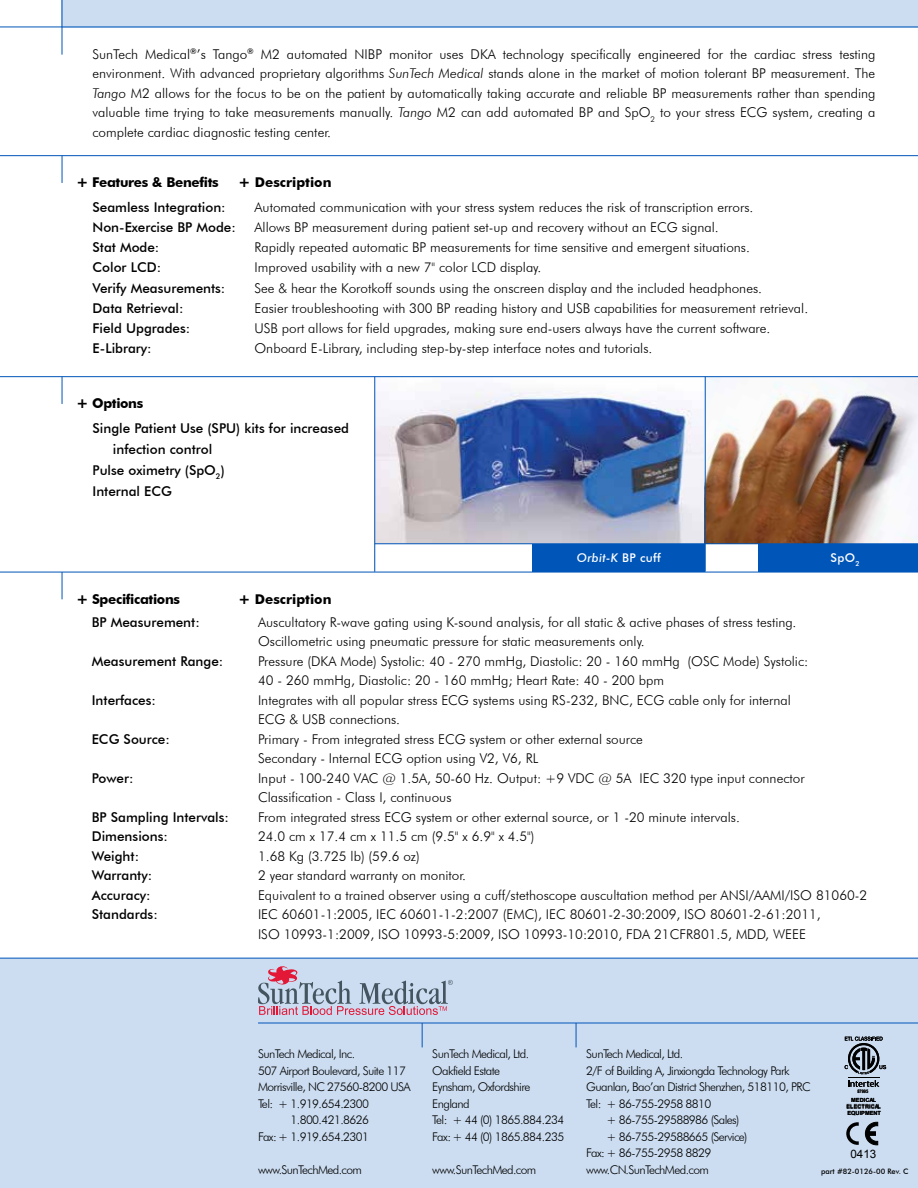
<style>
.page{position:relative;width:918px;height:1188px;background:#fff}
.page>*{position:absolute;margin:0;border:0;box-sizing:border-box;transform-origin:0 0}
.t1{font:300 13.5px/19.5px "Futura BT";color:#000;text-align:justify}
.t2{font:500 13.5px/19.5px "Futura BT";color:#000}
.t3{font:700 13.5px "Futura BT";letter-spacing:-.025em;color:#000}
.t4{font:700 13.5px "Futura BT";color:#000}
.t5{font:300 12px/16.5px "Futura BT";letter-spacing:-.05em;color:#000}
.t6{font:italic 500 12px "Futura BT";letter-spacing:.025em;color:#fff}
.t7{font:500 12px "Futura BT";color:#fff}
.t8{font:11.7px "Arial";color:#000}
.t9{font:500 7.5px "Futura BT";color:#000}
.t10{font:700 5.7px/6.8px "Arial";color:#000;text-align:center}
.t11{font:700 4.8px "Arial Narrow";color:#000}
.s1{font-style:italic}
.s2{font-size:15px}
.s3{font-weight:700;font-size:15px}
.s4{font-weight:700}
.s5{font-style:normal}
</style>
<div class="page">
<div style="left:62px;top:0;width:856px;height:27px;background:#ccddf1"></div>
<hr style="left:0;top:27px;width:918px;height:1px;background:#0055b8">
<hr style="left:62px;top:0;width:1px;height:55px;background:#0055b8">
<div style="left:0;top:958px;width:918px;height:230px;background:#ccddf1"></div>
<hr style="left:0;top:958px;width:918px;height:1px;background:#0055b8">
<hr style="left:258px;top:1023px;width:660px;height:1px;background:#0055b8">
<svg style="left:422px;top:1023px;width:1px;height:24px"></svg>
<svg style="left:576px;top:1023px;width:1px;height:24px"></svg>
<svg style="left:258px;top:966px;width:195px;height:49px"></svg>
<hr style="left:0;top:155px;width:918px;height:1px;background:#0055b8">
<svg style="left:62px;top:156px;width:1px;height:27px"></svg>
<img style="left:375px;top:377px;width:543px;height:166px">
<hr style="left:0;top:376px;width:918px;height:1px;background:#0055b8">
<svg style="left:62px;top:377px;width:1px;height:27px"></svg>
<div style="left:532px;top:544px;width:173px;height:28px;background:#0055b8"></div>
<div style="left:759px;top:544px;width:159px;height:28px;background:#0055b8"></div>
<hr style="left:375px;top:543px;width:543px;height:1px;background:#0055b8">
<svg style="left:62px;top:573px;width:1px;height:26px"></svg>
<hr style="left:0;top:572px;width:918px;height:1px;background:#0055b8">
<hr style="left:374px;top:377px;width:1px;height:195px;background:#0055b8">
<hr style="left:705px;top:377px;width:1px;height:195px;background:#0055b8">
<svg style="left:846px;top:1122px;width:13px;height:23px"></svg>
<svg style="left:865px;top:1122px;width:13px;height:23px"></svg>
<svg style="left:848px;top:1080px;width:31px;height:7px"></svg>
<hr style="left:848px;top:1077px;width:31px;height:1px;background:#000">
<svg style="left:845px;top:1037px;width:41px;height:37px"></svg>
<p class="t1" style="left:92px;top:45px;width:785px">SunTech Medical<sup>®</sup>’s Tango<sup>®</sup> M2 automated NIBP monitor uses DKA technology specifically engineered for the cardiac stress testing environment. With advanced proprietary algorithms <span class="s1">SunTech Medical</span> stands alone in the market of motion tolerant BP measurement. The <span class="s1">Tango</span> M2 allows for the focus to be on the patient by automatically taking accurate and reliable BP measurements rather than spending valuable time trying to take measurements manually. <span class="s1">Tango</span> M2 can add automated BP and SpO<sub>2</sub> to your stress ECG system, creating a complete cardiac diagnostic testing center.</p>
<p class="t3" style="left:76px;top:177px;width:144px"><span class="s2">+</span> Features &amp; Benefits</p>
<p class="t4" style="left:238px;top:177px;width:95px"><span class="s2">+</span> Description</p>
<p class="t2" style="left:93px;top:198px;width:135px">Seamless Integration:</p>
<p class="t1" style="left:255px;top:198px;width:500px">Automated communication with your stress system reduces the risk of transcription errors.</p>
<p class="t2" style="left:93px;top:218px;width:145px">Non-Exercise BP Mode:</p>
<p class="t1" style="left:255px;top:218px;width:466px">Allows BP measurement during patient set-up and recovery without an ECG signal.</p>
<p class="t2" style="left:93px;top:239px;width:68px">Stat Mode:</p>
<p class="t1" style="left:255px;top:239px;width:497px">Rapidly repeated automatic BP measurements for time sensitive and emergent situations.</p>
<p class="t2" style="left:93px;top:259px;width:70px">Color LCD:</p>
<p class="t1" style="left:255px;top:259px;width:288px">Improved usability with a new 7" color LCD display.</p>
<p class="t2" style="left:93px;top:279px;width:134px">Verify Measurements:</p>
<p class="t1" style="left:255px;top:279px;width:509px">See &amp; hear the Korotkoff sounds using the onscreen display and the included headphones.</p>
<p class="t2" style="left:93px;top:299px;width:93px">Data Retrieval:</p>
<p class="t1" style="left:255px;top:299px;width:555px">Easier troubleshooting with 300 BP reading history and USB capabilities for measurement retrieval.</p>
<p class="t2" style="left:93px;top:320px;width:99px">Field Upgrades:</p>
<p class="t1" style="left:255px;top:320px;width:517px">USB port allows for field upgrades, making sure end-users always have the current software.</p>
<p class="t2" style="left:93px;top:340px;width:61px">E-Library:</p>
<p class="t1" style="left:255px;top:340px;width:399px">Onboard E-Library, including step-by-step interface notes and tutorials.</p>
<p class="t2" style="left:93px;top:392px;width:258px;line-height:24.3px;text-indent:-16px"><span class="s3">+</span> <span class="s4">Options<br></span>Single Patient Use (SPU) kits for increased</p>
<p class="t2" style="left:93px;top:439px;width:134px;line-height:21px;text-indent:20px">infection control<br>Pulse oximetry (SpO<sub>2</sub>)<br>Internal ECG</p>
<p class="t3" style="left:76px;top:593px;width:105px"><span class="s2">+</span> Specifications</p>
<p class="t4" style="left:238px;top:593px;width:95px"><span class="s2">+</span> Description</p>
<p class="t6" style="left:577px;top:553px;width:85px">Orbit-K <span class="s5">BP cuff</span></p>
<p class="t7" style="left:831px;top:553px;width:31px">SpO<sub>2</sub></p>
<p class="t2" style="left:92px;top:613px;width:109px">BP Measurement:</p>
<p class="t2" style="left:92px;top:652px;width:133px">Measurement Range:</p>
<p class="t2" style="left:92px;top:691px;width:66px">Interfaces:</p>
<p class="t2" style="left:92px;top:730px;width:80px">ECG Source:</p>
<p class="t2" style="left:92px;top:769px;width:43px">Power:</p>
<p class="t2" style="left:92px;top:808px;width:139px">BP Sampling Intervals:<br>Dimensions:<br>Weight:<br>Warranty:<br>Accuracy:<br>Standards:</p>
<p class="t1" style="left:258px;top:613px;width:611px;text-align:left">Auscultatory R-wave gating using K-sound analysis, for all static &amp; active phases of stress testing.<br>Oscillometric using pneumatic pressure for static measurements only.<br>Pressure (DKA Mode) Systolic: 40 - 270 mmHg, Diastolic: 20 - 160 mmHg (OSC Mode) Systolic:<br>40 - 260 mmHg, Diastolic: 20 - 160 mmHg; Heart Rate: 40 - 200 bpm<br>Integrates with all popular stress ECG systems using RS-232, BNC, ECG cable only for internal<br>ECG &amp; USB connections.<br>Primary - From integrated stress ECG system or other external source<br>Secondary - Internal ECG option using V2, V6, RL<br>Input - 100-240 VAC @ 1.5A, 50-60 Hz. Output: +9 VDC @ 5A IEC 320 type input connector Classification - Class I, continuous<br>From integrated stress ECG system or other external source, or 1 -20 minute intervals.<br>24.0 cm x 17.4 cm x 11.5 cm (9.5" x 6.9" x 4.5")<br>1.68 Kg (3.725 lb) (59.6 oz)<br>2 year standard warranty on monitor.<br>Equivalent to a trained observer using a cuff/stethoscope auscultation method per ANSI/AAMI/ISO 81060-2<br>IEC 60601-1:2005, IEC 60601-1-2:2007 (EMC), IEC 80601-2-30:2009, ISO 80601-2-61:2011,<br>ISO 10993-1:2009, ISO 10993-5:2009, ISO 10993-10:2010, FDA 21CFR801.5, MDD, WEEE</p>
<p class="t5" style="left:258px;top:1047px;width:99px">SunTech Medical, Inc.</p>
<p class="t5" style="left:258px;top:1063px;width:150px">507 Airport Boulevard, Suite 117</p>
<p class="t5" style="left:258px;top:1080px;width:154px">Morrisville, NC 27560-8200 USA</p>
<p class="t5" style="left:258px;top:1096px;width:113px">Tel: + 1.919.654.2300</p>
<p class="t5" style="left:291px;top:1113px;width:80px">1.800.421.8626</p>
<p class="t5" style="left:258px;top:1129px;width:113px">Fax: + 1.919.654.2301</p>
<p class="t5" style="left:258px;top:1162px;width:106px">www.SunTechMed.com</p>
<p class="t5" style="left:432px;top:1047px;width:133px">SunTech Medical, Ltd.<br>Oakfield Estate<br>Eynsham, Oxfordshire<br>England<br>Tel: + 44 (0) 1865.884.234<br>Fax: + 44 (0) 1865.884.235</p>
<p class="t5" style="left:432px;top:1162px;width:106px">www.SunTechMed.com</p>
<p class="t5" style="left:586px;top:1047px;width:99px">SunTech Medical, Ltd.</p>
<p class="t5" style="left:586px;top:1063px;width:205px">2/F of Building A, Jinxiongda Technology Park</p>
<p class="t5" style="left:586px;top:1080px;width:226px">Guanlan, Bao’an District Shenzhen, 518110, PRC</p>
<p class="t5" style="left:586px;top:1096px;width:127px">Tel: + 86-755-2958 8810</p>
<p class="t5" style="left:606px;top:1113px;width:135px">+ 86-755-29588986 (Sales)</p>
<p class="t5" style="left:606px;top:1129px;width:143px">+ 86-755-29588665 (Service)</p>
<p class="t5" style="left:586px;top:1146px;width:127px">Fax: + 86-755-2958 8829</p>
<p class="t5" style="left:586px;top:1162px;width:124px">www.CN.SunTechMed.com</p>
<p class="t11" style="left:857px;top:1088px;width:12px">87995</p>
<p class="t10" style="left:846px;top:1096px;width:36px">MEDICAL<br>ELECTRICAL<br>EQUIPMENT</p>
<p class="t8" style="left:851px;top:1147px;width:27px">0413</p>
<p class="t9" style="left:821px;top:1168px;width:89px">part #82-0126-00 Rev. C</p>
</div>
